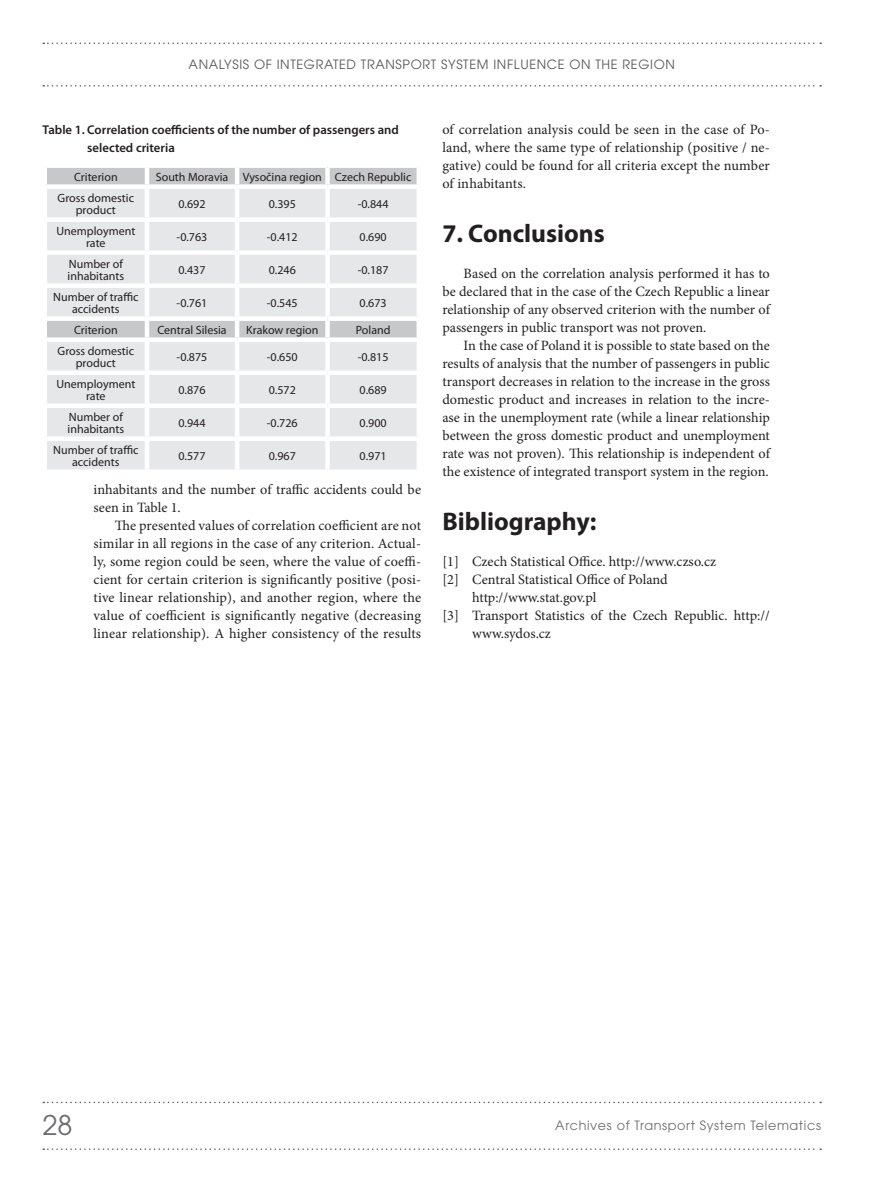
<style>
.page{position:relative;width:872px;height:1191px;background:#fff}
.page>*{position:absolute;margin:0;border:0;box-sizing:border-box;transform-origin:0 0}
.t1{font:27px "ITC Avant Garde Pro";color:#6c6d70}
.punkt_duzy{font:700 25.5px "Myriad Pro";color:#231f20}
.tekst{font:14.25px/18px "Minion Pro";color:#231f20;text-align:justify}
.tekst_bibliografia{font:14.25px/18px "Minion Pro";color:#231f20}
.tab_i_rys_podpis{font:600 12.75px/18px "Myriad Pro";color:#231f20}
.t2{font:12.75px "ITC Avant Garde Pro";letter-spacing:.05em;color:#57585a}
.t3{font:12.75px "ITC Avant Garde Pro";letter-spacing:.05em;color:#6c6d70}
.tabela_tekst{font:12px/12px "Myriad Pro";color:#231f20;text-align:center}
</style>
<div class="page">
<svg style="left:43px;top:43px;width:778px;height:1px"></svg>
<svg style="left:43px;top:85px;width:778px;height:2px"></svg>
<svg style="left:43px;top:1101px;width:778px;height:2px"></svg>
<svg style="left:43px;top:1148px;width:778px;height:2px"></svg>
<div style="left:47px;top:168px;width:369px;height:16px;background:#c7c8ca"></div>
<div style="left:47px;top:189px;width:369px;height:280px;background:#e6e7e9"></div>
<hr style="left:145px;top:168px;width:4px;height:16px;background:#fff">
<hr style="left:235px;top:168px;width:4px;height:16px;background:#fff">
<div style="left:325px;top:168px;width:5px;height:16px;background:#fff"></div>
<hr style="left:145px;top:189px;width:4px;height:28px;background:#fff">
<hr style="left:235px;top:189px;width:4px;height:28px;background:#fff">
<div style="left:325px;top:189px;width:5px;height:28px;background:#fff"></div>
<div style="left:43px;top:217px;width:104px;height:5px;background:#fff"></div>
<div style="left:147px;top:217px;width:90px;height:5px;background:#fff"></div>
<hr style="left:145px;top:222px;width:4px;height:28px;background:#fff">
<div style="left:237px;top:217px;width:90px;height:5px;background:#fff"></div>
<hr style="left:235px;top:222px;width:4px;height:28px;background:#fff">
<div style="left:327px;top:217px;width:94px;height:5px;background:#fff"></div>
<div style="left:325px;top:222px;width:5px;height:28px;background:#fff"></div>
<div style="left:43px;top:250px;width:104px;height:5px;background:#fff"></div>
<div style="left:147px;top:250px;width:90px;height:5px;background:#fff"></div>
<hr style="left:145px;top:255px;width:4px;height:28px;background:#fff">
<div style="left:237px;top:250px;width:90px;height:5px;background:#fff"></div>
<hr style="left:235px;top:255px;width:4px;height:28px;background:#fff">
<div style="left:327px;top:250px;width:94px;height:5px;background:#fff"></div>
<div style="left:325px;top:255px;width:5px;height:28px;background:#fff"></div>
<div style="left:43px;top:283px;width:104px;height:5px;background:#fff"></div>
<div style="left:147px;top:283px;width:90px;height:5px;background:#fff"></div>
<hr style="left:145px;top:288px;width:4px;height:28px;background:#fff">
<div style="left:237px;top:283px;width:90px;height:5px;background:#fff"></div>
<hr style="left:235px;top:288px;width:4px;height:28px;background:#fff">
<div style="left:327px;top:283px;width:94px;height:5px;background:#fff"></div>
<div style="left:325px;top:288px;width:5px;height:28px;background:#fff"></div>
<hr style="left:145px;top:321px;width:4px;height:16px;background:#fff">
<hr style="left:235px;top:321px;width:4px;height:16px;background:#fff">
<div style="left:325px;top:321px;width:5px;height:16px;background:#fff"></div>
<hr style="left:145px;top:342px;width:4px;height:28px;background:#fff">
<hr style="left:235px;top:342px;width:4px;height:28px;background:#fff">
<div style="left:325px;top:342px;width:5px;height:28px;background:#fff"></div>
<div style="left:43px;top:370px;width:104px;height:5px;background:#fff"></div>
<div style="left:147px;top:370px;width:90px;height:5px;background:#fff"></div>
<hr style="left:145px;top:375px;width:4px;height:28px;background:#fff">
<div style="left:237px;top:370px;width:90px;height:5px;background:#fff"></div>
<hr style="left:235px;top:375px;width:4px;height:28px;background:#fff">
<div style="left:327px;top:370px;width:94px;height:5px;background:#fff"></div>
<div style="left:325px;top:375px;width:5px;height:28px;background:#fff"></div>
<div style="left:43px;top:403px;width:104px;height:5px;background:#fff"></div>
<div style="left:147px;top:403px;width:90px;height:5px;background:#fff"></div>
<hr style="left:145px;top:408px;width:4px;height:28px;background:#fff">
<div style="left:237px;top:403px;width:90px;height:5px;background:#fff"></div>
<hr style="left:235px;top:408px;width:4px;height:28px;background:#fff">
<div style="left:327px;top:403px;width:94px;height:5px;background:#fff"></div>
<div style="left:325px;top:408px;width:5px;height:28px;background:#fff"></div>
<div style="left:43px;top:436px;width:104px;height:5px;background:#fff"></div>
<div style="left:147px;top:436px;width:90px;height:5px;background:#fff"></div>
<hr style="left:145px;top:441px;width:4px;height:28px;background:#fff">
<div style="left:237px;top:436px;width:90px;height:5px;background:#fff"></div>
<hr style="left:235px;top:441px;width:4px;height:28px;background:#fff">
<div style="left:327px;top:436px;width:94px;height:5px;background:#fff"></div>
<div style="left:325px;top:441px;width:5px;height:28px;background:#fff"></div>
<div style="left:43px;top:316px;width:104px;height:5px;background:#fff"></div>
<div style="left:147px;top:316px;width:90px;height:5px;background:#fff"></div>
<div style="left:237px;top:316px;width:90px;height:5px;background:#fff"></div>
<div style="left:327px;top:316px;width:94px;height:5px;background:#fff"></div>
<div style="left:43px;top:337px;width:104px;height:5px;background:#fff"></div>
<div style="left:147px;top:337px;width:90px;height:5px;background:#fff"></div>
<div style="left:237px;top:337px;width:90px;height:5px;background:#fff"></div>
<div style="left:327px;top:337px;width:94px;height:5px;background:#fff"></div>
<p class="t2" style="left:189px;top:56px;width:488px">ANALYSIS OF INTEGRATED TRANSPORT SYSTEM INFLUENCE ON THE REGION</p>
<p class="tab_i_rys_podpis" style="left:87px;top:120px;width:313px;text-indent:-45px">Table 1. Correlation coefficients of the number of passengers and selected criteria</p>
<p class="tabela_tekst" style="left:74px;top:170px;width:45px">Criterion</p>
<p class="tabela_tekst" style="left:156px;top:170px;width:74px">South Moravia</p>
<p class="tabela_tekst" style="left:243px;top:170px;width:81px">Vysočina region</p>
<p class="tabela_tekst" style="left:335px;top:170px;width:78px">Czech Republic</p>
<p class="tabela_tekst" style="left:58px;top:191px;width:78px">Gross domestic product</p>
<p class="tabela_tekst" style="left:178px;top:197px;width:29px">0.692</p>
<p class="tabela_tekst" style="left:269px;top:197px;width:29px">0.395</p>
<p class="tabela_tekst" style="left:358px;top:197px;width:32px">-0.844</p>
<p class="tabela_tekst" style="left:56px;top:224px;width:80px">Unemployment rate</p>
<p class="tabela_tekst" style="left:177px;top:230px;width:32px">-0.763</p>
<p class="tabela_tekst" style="left:267px;top:230px;width:32px">-0.412</p>
<p class="tabela_tekst" style="left:359px;top:230px;width:29px">0.690</p>
<p class="tabela_tekst" style="left:68px;top:257px;width:58px;text-align:left">Number of inhabitants</p>
<p class="tabela_tekst" style="left:178px;top:263px;width:29px">0.437</p>
<p class="tabela_tekst" style="left:269px;top:263px;width:29px">0.246</p>
<p class="tabela_tekst" style="left:358px;top:263px;width:32px">-0.187</p>
<p class="tabela_tekst" style="left:53px;top:290px;width:87px">Number of traffic accidents</p>
<p class="tabela_tekst" style="left:177px;top:296px;width:32px">-0.761</p>
<p class="tabela_tekst" style="left:267px;top:296px;width:32px">-0.545</p>
<p class="tabela_tekst" style="left:359px;top:296px;width:29px">0.673</p>
<p class="tabela_tekst" style="left:74px;top:323px;width:45px">Criterion</p>
<p class="tabela_tekst" style="left:157px;top:323px;width:71px">Central Silesia</p>
<p class="tabela_tekst" style="left:246px;top:323px;width:74px">Krakow region</p>
<p class="tabela_tekst" style="left:356px;top:323px;width:36px">Poland</p>
<p class="tabela_tekst" style="left:58px;top:344px;width:78px">Gross domestic product</p>
<p class="tabela_tekst" style="left:177px;top:350px;width:32px">-0.875</p>
<p class="tabela_tekst" style="left:267px;top:350px;width:32px">-0.650</p>
<p class="tabela_tekst" style="left:358px;top:350px;width:32px">-0.815</p>
<p class="tabela_tekst" style="left:56px;top:377px;width:80px">Unemployment rate</p>
<p class="tabela_tekst" style="left:178px;top:383px;width:29px">0.876</p>
<p class="tabela_tekst" style="left:269px;top:383px;width:29px">0.572</p>
<p class="tabela_tekst" style="left:359px;top:383px;width:29px">0.689</p>
<p class="tabela_tekst" style="left:68px;top:410px;width:58px;text-align:left">Number of inhabitants</p>
<p class="tabela_tekst" style="left:178px;top:416px;width:29px">0.944</p>
<p class="tabela_tekst" style="left:267px;top:416px;width:32px">-0.726</p>
<p class="tabela_tekst" style="left:359px;top:416px;width:29px">0.900</p>
<p class="tabela_tekst" style="left:53px;top:443px;width:87px">Number of traffic accidents</p>
<p class="tabela_tekst" style="left:178px;top:449px;width:29px">0.577</p>
<p class="tabela_tekst" style="left:269px;top:449px;width:29px">0.967</p>
<p class="tabela_tekst" style="left:359px;top:449px;width:29px">0.971</p>
<p class="tekst" style="left:94px;top:480px;width:329px">inhabitants and the number of traffic accidents could be seen in Table 1.</p>
<p class="tekst" style="left:94px;top:516px;width:329px;text-indent:21px">The presented values of correlation coefficient are not similar in all regions in the case of any criterion. Actual&shy;ly, some region could be seen, where the value of coeffi&shy;cient for certain criterion is significantly positive (posi&shy;tive linear relationship), and another region, where the value of coefficient is significantly negative (decreasing linear relationship). A higher consistency of the results</p>
<p class="tekst" style="left:442px;top:120px;width:329px">of correlation analysis could be seen in the case of Po&shy;land, where the same type of relationship (positive / ne&shy;gative) could be found for all criteria except the number of inhabitants.</p>
<p class="punkt_duzy" style="left:442px;top:216px;width:164px">7. Conclusions</p>
<p class="tekst" style="left:442px;top:264px;width:329px;text-indent:21px">Based on the correlation analysis performed it has to be declared that in the case of the Czech Republic a linear relationship of any observed criterion with the number of passengers in public transport was not proven.</p>
<p class="tekst" style="left:442px;top:336px;width:329px;text-indent:21px">In the case of Poland it is possible to state based on the results of analysis that the number of passengers in public transport decreases in relation to the increase in the gross domestic product and increases in relation to the incre&shy;ase in the unemployment rate (while a linear relationship between the gross domestic product and unemployment rate was not proven). This relationship is independent of the existence of integrated transport system in the region.</p>
<p class="punkt_duzy" style="left:442px;top:504px;width:156px">Bibliography:</p>
<p class="tekst_bibliografia" style="left:442px;top:552px;width:275px">[1] Czech Statistical Office. http://www.czso.cz</p>
<p class="tekst_bibliografia" style="left:472px;top:570px;width:197px;text-indent:-30px">[2] Central Statistical Office of Poland http://www.stat.gov.pl</p>
<p class="tekst_bibliografia" style="left:472px;top:606px;width:299px;text-indent:-30px">[3] Transport Statistics of the Czech Republic. http:// www.sydos.cz</p>
<h1 class="t1" style="left:43px;top:1108px;width:31px">28</h1>
<p class="t3" style="left:555px;top:1117px;width:267px">Archives of Transport System Telematics</p>
</div>
